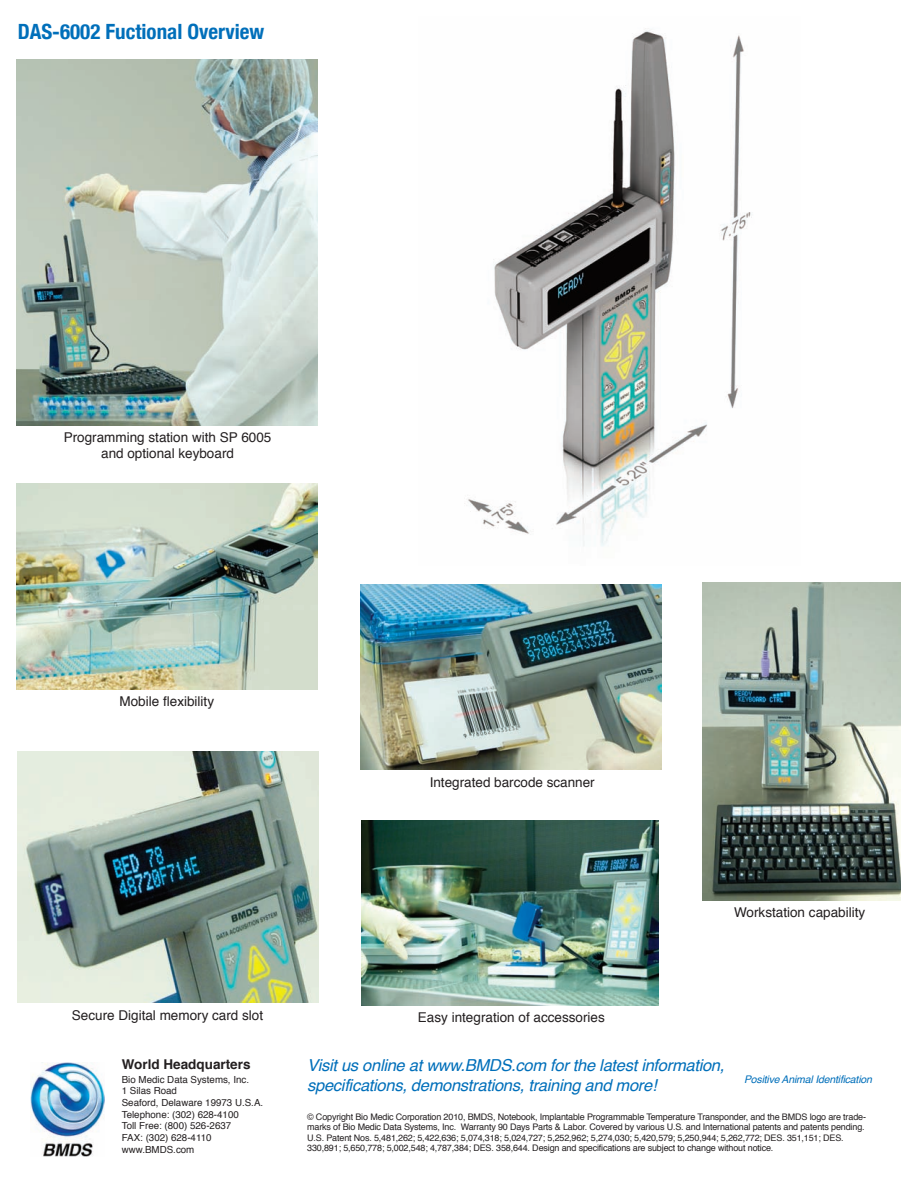
<style>
.page{position:relative;width:918px;height:1188px;background:#fff}
.page>*{position:absolute;margin:0;border:0;box-sizing:border-box;transform-origin:0 0}
.t1{font:700 condensed 21px "Helvetica Neue";color:#006fba}
.t2{font:italic 16.5px/19.5px "Helvetica";letter-spacing:-.015em;color:#006fba}
.t3{font:13.5px/16.2px "Helvetica";color:#231f20;text-align:center}
.t4{font:700 13.5px "Helvetica";color:#231f20}
.t5{font:italic 10.5px "Helvetica";letter-spacing:-.015em;color:#006fba}
.t6{font:9.75px/11.7px "Helvetica";color:#231f20}
.t7{font:9px/10.5px "Helvetica";letter-spacing:-.015em;color:#231f20}
</style>
<div class="page">
<img style="left:18px;top:751px;width:301px;height:251px">
<img style="left:360px;top:584px;width:301px;height:186px">
<img style="left:16px;top:484px;width:301px;height:205px">
<img style="left:17px;top:59px;width:300px;height:366px">
<img style="left:361px;top:820px;width:298px;height:185px">
<img style="left:702px;top:582px;width:199px;height:318px">
<img style="left:30px;top:1063px;width:75px;height:93px">
<img style="left:464px;top:28px;width:288px;height:518px">
<h1 class="t1" style="left:18px;top:19px;width:248px">DAS-6002 Fuctional Overview</h1>
<h3 class="t3" style="left:64px;top:430px;width:209px">Programming station with SP 6005 and optional keyboard</h3>
<h3 class="t3" style="left:120px;top:695px;width:96px">Mobile flexibility</h3>
<h3 class="t3" style="left:430px;top:775px;width:167px">Integrated barcode scanner</h3>
<h3 class="t3" style="left:72px;top:1008px;width:193px">Secure Digital memory card slot</h3>
<h3 class="t4" style="left:122px;top:1059px;width:130px">World Headquarters</h3>
<p class="t6" style="left:122px;top:1074px;width:143px">Bio Medic Data Systems, Inc.<br>1 Silas Road<br>Seaford, Delaware 19973 U.S.A.<br>Telephone: (302) 628-4100<br>Toll Free: (800) 526-2637<br>FAX: (302) 628-4110 www.BMDS.com</p>
<h3 class="t3" style="left:734px;top:905px;width:133px">Workstation capability</h3>
<h3 class="t3" style="left:418px;top:1011px;width:188px">Easy integration of accessories</h3>
<h2 class="t2" style="left:307px;top:1057px;width:419px">Visit us online at www.BMDS.com for the latest information, specifications, demonstrations, training and more!</h2>
<p class="t5" style="left:744px;top:1075px;width:129px">Positive Animal Identification</p>
<p class="t7" style="left:307px;top:1112px;width:560px">© Copyright Bio Medic Corporation 2010, BMDS, Notebook, Implantable Programmable Temperature Transponder, and the BMDS logo are trade&shy;marks of Bio Medic Data Systems, Inc. Warranty 90 Days Parts &amp; Labor. Covered by various U.S. and International patents and patents pending.<br>U.S. Patent Nos. 5,481,262; 5,422,636; 5,074,318; 5,024,727; 5,252,962; 5,274,030; 5,420,579; 5,250,944; 5,262,772; DES. 351,151; DES.<br>330,891; 5,650,778; 5,002,548; 4,787,384; DES. 358,644. Design and specifications are subject to change without notice.</p>
</div>
